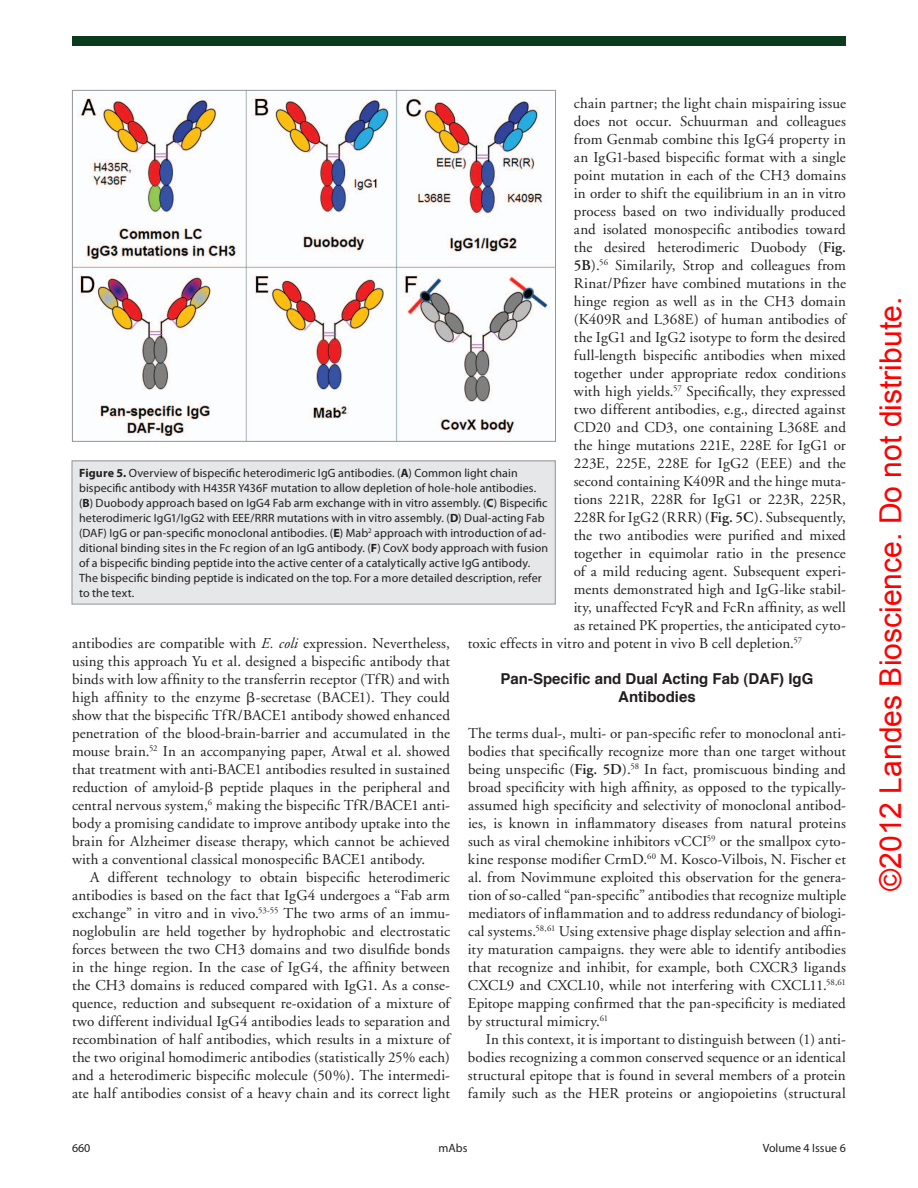
<style>
.page{position:relative;width:918px;height:1188px;background:#fff}
.page>*{position:absolute;margin:0;border:0;box-sizing:border-box;transform-origin:0 0}
.t1{font:30.15px "Arial";color:#f00}
.t2{font:15px/18px "Adobe Garamond";letter-spacing:.01em;color:#231f20;text-align:justify}
.t3{font:700 15px/18px "Helvetica";color:#231f20;text-align:center}
.t4{font:12px/15px "Myriad Pro";letter-spacing:.01em;color:#231f20}
.s1{font-weight:600}
.s2{font-family:"Universal Std Greekw Math Pi"}
.s3{font-weight:700}
.s4{font-family:"Myriad";font-weight:700}
.s5{font-style:italic}
</style>
<div class="page">
<div style="left:72px;top:36px;width:774px;height:10px;background:#0b3b1c"></div>
<img style="left:74px;top:92px;width:480px;height:348px">
<div style="left:72px;top:461px;width:483px;height:143px;background:#e6e7e9"></div>
<div style="left:72px;top:460px;width:484px;height:144px;border:1px solid #939598"></div>
<p class="t2" style="left:574px;top:95px;width:274px">chain partner; the light chain mispairing issue</p>
<p class="t2" style="left:574px;top:113px;width:274px">does not occur. Schuurman and colleagues</p>
<p class="t2" style="left:574px;top:131px;width:273px">from Genmab combine this IgG4 property in</p>
<p class="t2" style="left:574px;top:149px;width:273px">an IgG1-based bispecific format with a single</p>
<p class="t2" style="left:574px;top:167px;width:274px">point mutation in each of the CH3 domains</p>
<p class="t2" style="left:574px;top:185px;width:274px">in order to shift the equilibrium in an in vitro</p>
<p class="t2" style="left:574px;top:203px;width:274px">process based on two individually produced</p>
<p class="t2" style="left:574px;top:221px;width:274px">and isolated monospecific antibodies toward</p>
<p class="t2" style="left:574px;top:239px;width:274px">the desired heterodimeric Duobody (<span class="s1">Fig.</span></p>
<p class="t2" style="left:574px;top:257px;width:274px"><span class="s1">5B</span>).<sup>56</sup> Similarily, Strop and colleagues from</p>
<p class="t2" style="left:574px;top:275px;width:274px">Rinat/Pfizer have combined mutations in the</p>
<p class="t2" style="left:574px;top:293px;width:274px">hinge region as well as in the CH3 domain</p>
<p class="t2" style="left:574px;top:311px;width:274px">(K409R and L368E) of human antibodies of</p>
<p class="t2" style="left:574px;top:329px;width:273px">the IgG1 and IgG2 isotype to form the desired</p>
<p class="t2" style="left:574px;top:347px;width:274px">full-length bispecific antibodies when mixed</p>
<p class="t2" style="left:574px;top:365px;width:273px">together under appropriate redox conditions</p>
<p class="t2" style="left:574px;top:383px;width:274px">with high yields.<sup>57</sup> Specifically, they expressed</p>
<p class="t2" style="left:574px;top:401px;width:273px">two different antibodies, e.g., directed against</p>
<p class="t2" style="left:574px;top:419px;width:274px">CD20 and CD3, one containing L368E and</p>
<p class="t2" style="left:574px;top:437px;width:274px">the hinge mutations 221E, 228E for IgG1 or</p>
<p class="t2" style="left:574px;top:455px;width:274px">223E, 225E, 228E for IgG2 (EEE) and the</p>
<p class="t2" style="left:574px;top:473px;width:274px">second containing K409R and the hinge muta-</p>
<p class="t2" style="left:574px;top:491px;width:274px">tions 221R, 228R for IgG1 or 223R, 225R,</p>
<p class="t2" style="left:574px;top:509px;width:274px">228R for IgG2 (RRR) (<span class="s1">Fig. 5C</span>). Subsequently,</p>
<p class="t2" style="left:574px;top:527px;width:274px">the two antibodies were purified and mixed</p>
<p class="t2" style="left:574px;top:545px;width:274px">together in equimolar ratio in the presence</p>
<p class="t2" style="left:574px;top:563px;width:274px">of a mild reducing agent. Subsequent experi-</p>
<p class="t2" style="left:574px;top:581px;width:274px">ments demonstrated high and IgG-like stabil-</p>
<p class="t2" style="left:574px;top:599px;width:274px">ity, unaffected Fc<span class="s2">γ</span>R and FcRn affinity, as well</p>
<p class="t2" style="left:574px;top:617px;width:274px">as retained PK properties, the anticipated cyto-</p>
<p class="t2" style="left:468px;top:635px;width:336px">toxic effects in vitro and potent in vivo B cell depletion.<sup>57</sup></p>
<p class="t3" style="left:501px;top:670px;width:314px">Pan-Specific and Dual Acting Fab (DAF) IgG<br>Antibodies</p>
<p class="t2" style="left:468px;top:725px;width:379px">The terms dual-, multi- or pan-specific refer to monoclonal anti&shy;bodies that specifically recognize more than one target without being unspecific (<span class="s1">Fig. 5D</span>).<sup>58</sup> In fact, promiscuous binding and broad specificity with high affinity, as opposed to the typically&shy;assumed high specificity and selectivity of monoclonal antibod&shy;ies, is known in inflammatory diseases from natural proteins such as viral chemokine inhibitors vCCI<sup>59</sup> or the smallpox cyto&shy;kine response modifier CrmD.<sup>60</sup> M. Kosco-Vilbois, N. Fischer et al. from Novimmune exploited this observation for the genera&shy;tion of so-called “pan-specific” antibodies that recognize multiple mediators of inflammation and to address redundancy of biologi&shy;cal systems.<sup>58,61</sup> Using extensive phage display selection and affin&shy;ity maturation campaigns. they were able to identify antibodies that recognize and inhibit, for example, both CXCR3 ligands CXCL9 and CXCL10, while not interfering with CXCL11.<sup>58,61<br></sup>Epitope mapping confirmed that the pan-specificity is mediated by structural mimicry.<sup>61</sup></p>
<p class="t2" style="left:468px;top:1031px;width:379px;text-indent:18px">In this context, it is important to distinguish between (1) anti&shy;bodies recognizing a common conserved sequence or an identical structural epitope that is found in several members of a protein family such as the HER proteins or angiopoietins (structural</p>
<p class="t4" style="left:79px;top:465px;width:471px"><span class="s3">Figure 5.</span> Overview of bispecific heterodimeric IgG antibodies. (<span class="s4">A</span>) Common light chain bispecific antibody with H435R Y436F mutation to allow depletion of hole-hole antibodies. (<span class="s4">B</span>) Duobody approach based on IgG4 Fab arm exchange with in vitro assembly. (<span class="s4">C</span>) Bispecific heterodimeric IgG1/IgG2 with EEE/RRR mutations with in vitro assembly. (<span class="s4">D</span>) Dual-acting Fab (DAF) IgG or pan-specific monoclonal antibodies. (<span class="s4">E</span>) Mab<sup>2</sup> approach with introduction of ad&shy;ditional binding sites in the Fc region of an IgG antibody. (<span class="s4">F</span>) CovX body approach with fusion of a bispecific binding peptide into the active center of a catalytically active IgG antibody.<br>The bispecific binding peptide is indicated on the top. For a more detailed description, refer to the text.</p>
<p class="t2" style="left:72px;top:635px;width:379px">antibodies are compatible with <span class="s5">E. coli</span> expression. Nevertheless, using this approach Yu et al. designed a bispecific antibody that binds with low affinity to the transferrin receptor (TfR) and with high affinity to the enzyme <span class="s2">β</span>-secretase (BACE1). They could show that the bispecific TfR/BACE1 antibody showed enhanced penetration of the blood-brain-barrier and accumulated in the mouse brain.<sup>52</sup> In an accompanying paper, Atwal et al. showed that treatment with anti-BACE1 antibodies resulted in sustained reduction of amyloid-<span class="s2">β</span> peptide plaques in the peripheral and central nervous system,<sup>6</sup> making the bispecific TfR/BACE1 anti&shy;body a promising candidate to improve antibody uptake into the brain for Alzheimer disease therapy, which cannot be achieved with a conventional classical monospecific BACE1 antibody.</p>
<p class="t2" style="left:72px;top:869px;width:380px;text-indent:18px">A different technology to obtain bispecific heterodimeric antibodies is based on the fact that IgG4 undergoes a “Fab arm exchange” in vitro and in vivo.<sup>53-55</sup> The two arms of an immu&shy;noglobulin are held together by hydrophobic and electrostatic forces between the two CH3 domains and two disulfide bonds in the hinge region. In the case of IgG4, the affinity between the CH3 domains is reduced compared with IgG1. As a conse&shy;quence, reduction and subsequent re-oxidation of a mixture of two different individual IgG4 antibodies leads to separation and recombination of half antibodies, which results in a mixture of the two original homodimeric antibodies (statistically 25% each) and a heterodimeric bispecific molecule (50%). The intermedi&shy;ate half antibodies consist of a heavy chain and its correct light</p>
<p class="t4" style="left:72px;top:1140px;width:20px">660</p>
<p class="t4" style="left:439px;top:1140px;width:30px">mAbs</p>
<p class="t4" style="left:763px;top:1140px;width:85px">Volume 4 Issue 6</p>
<h1 class="t1" style="left:871px;top:891px;width:595px;rotate:-90deg">©2012 Landes Bioscience. Do not distribute.</h1>
</div>
